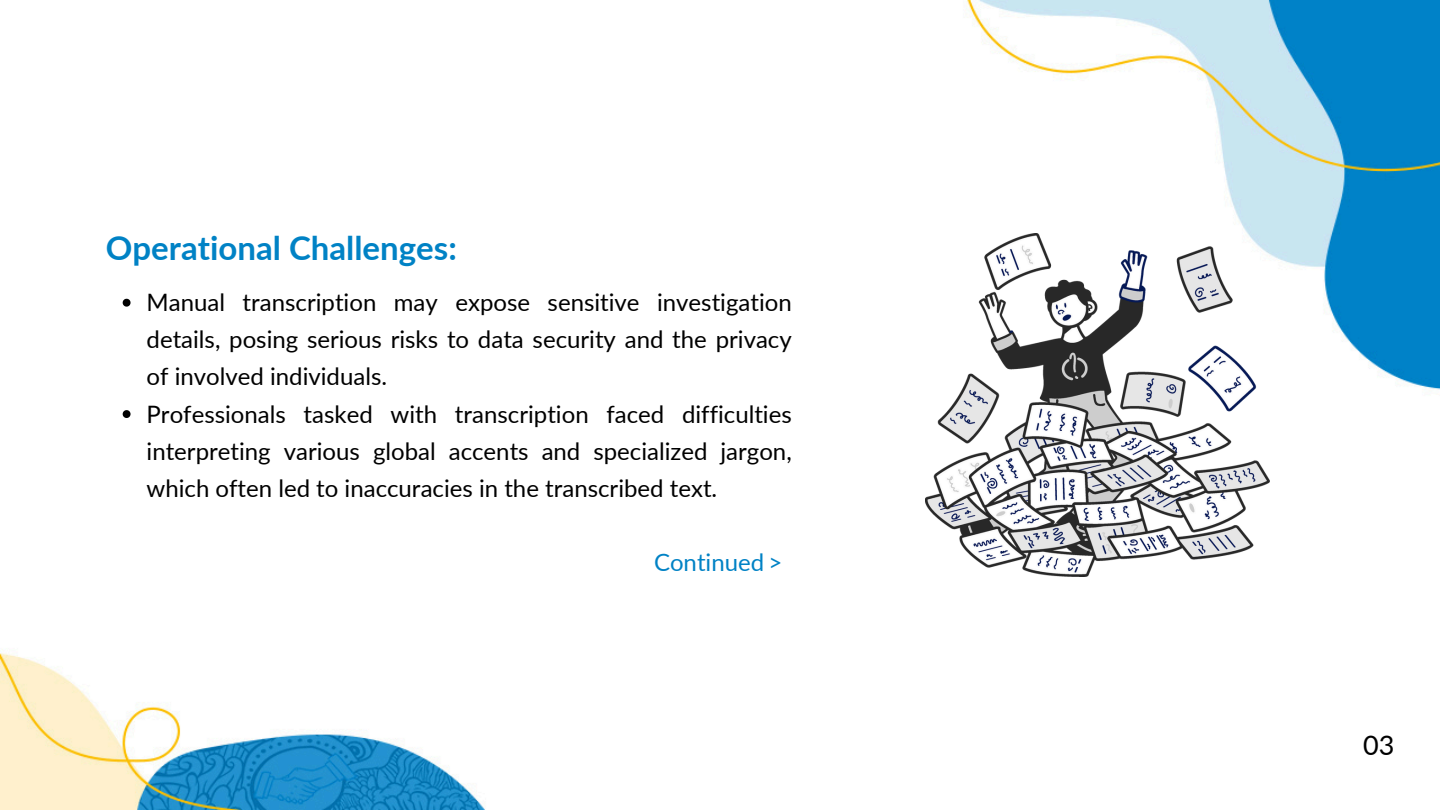
<style>
.page{position:relative;width:1440px;height:810px;background:#fff}
.page>*{position:absolute;margin:0;border:0;box-sizing:border-box;transform-origin:0 0}
.t1{font:700 33px "Lato";color:#0082c5}
.t2{font:27px "Lato";color:#000}
.t3{font:24px/37.2px "Lato";color:#000;text-align:justify}
.t4{font:24px "Lato";color:#0082c5}
</style>
<div class="page">
<img style="left:0;top:0;width:1440px;height:810px">
<img style="left:926px;top:233px;width:343px;height:343px">
<svg style="left:123px;top:299px;width:8px;height:8px"></svg>
<svg style="left:123px;top:410px;width:8px;height:8px"></svg>
<p class="t1" style="left:106px;top:227px;width:353px">Operational Challenges:</p>
<p class="t3" style="left:147px;top:283px;width:647px">Manual transcription may expose sensitive investigation details, posing serious risks to data security and the privacy of involved individuals.</p>
<p class="t3" style="left:147px;top:395px;width:647px">Professionals tasked with transcription faced difficulties interpreting various global accents and specialized jargon, which often led to inaccuracies in the transcribed text.</p>
<p class="t4" style="left:654px;top:548px;width:130px">Continued &gt;</p>
<p class="t2" style="left:1363px;top:728px;width:33px">03</p>
</div>
